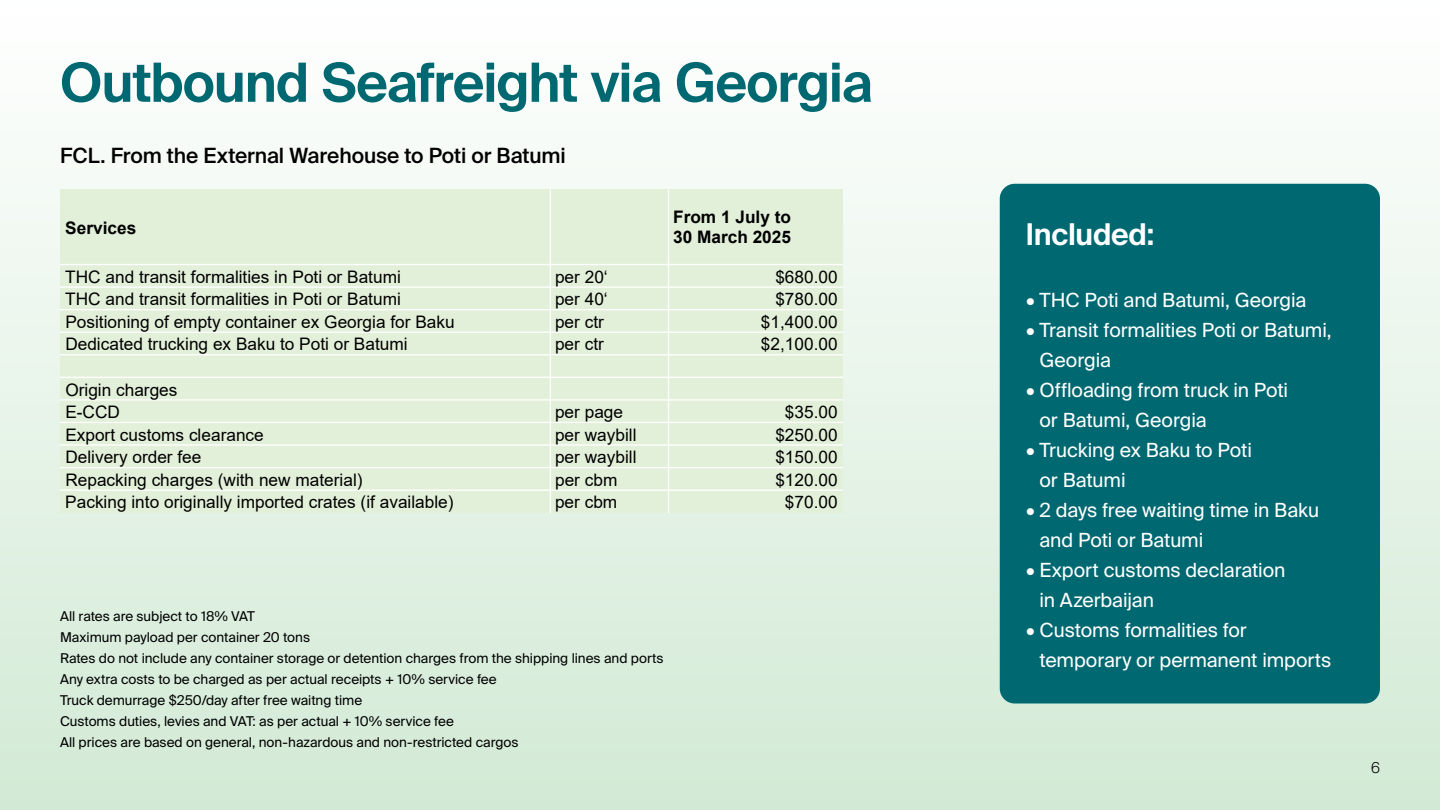
<style>
.page{position:relative;width:1440px;height:810px;background:#fff}
.page>*{position:absolute;margin:0;border:0;box-sizing:border-box;transform-origin:0 0}
.t1{font:600 54px "Suisse Intl";letter-spacing:-.02em;color:#006871}
.t2{font:600 30px "Suisse Intl";letter-spacing:-.01em;color:#fff}
.t3{font:500 21px "Suisse Intl";letter-spacing:-.005em;color:#000}
.t4{font:19.5px/30px "Suisse Intl";letter-spacing:-.005em;color:#fff}
.t5{font:17.25px/22.6px "Arial";color:#000}
.t6{font:700 17.25px/19.9px "Arial";color:#000}
.t7{font:300 15px "Suisse Intl";color:#000}
.t8{font:13.5px/21px "Suisse Intl";color:#000}
</style>
<div class="page">
<div style="left:0;top:0;width:1440px;height:810px;background:linear-gradient(to bottom,#fff,#d2ead5)"></div>
<div style="left:1000px;top:184px;width:380px;height:520px;background:#006871;border-radius:15px"></div>
<div style="left:60px;top:190px;width:783px;height:323px;background:#e2efd9"></div>
<hr style="left:550px;top:190px;width:1px;height:323px;background:#fff">
<hr style="left:668px;top:190px;width:1px;height:323px;background:#fff">
<hr style="left:60px;top:264px;width:783px;height:1px;background:#fff">
<hr style="left:60px;top:286px;width:783px;height:2px;background:#fff">
<hr style="left:60px;top:309px;width:783px;height:1px;background:#fff">
<hr style="left:60px;top:332px;width:783px;height:1px;background:#fff">
<hr style="left:60px;top:354px;width:783px;height:1px;background:#fff">
<hr style="left:60px;top:377px;width:783px;height:1px;background:#fff">
<hr style="left:60px;top:399px;width:783px;height:2px;background:#fff">
<hr style="left:60px;top:422px;width:783px;height:1px;background:#fff">
<hr style="left:60px;top:444px;width:783px;height:2px;background:#fff">
<hr style="left:60px;top:467px;width:783px;height:1px;background:#fff">
<hr style="left:60px;top:489px;width:783px;height:2px;background:#fff">
<h1 class="t1" style="left:60px;top:52px;width:815px">Outbound Seafreight via Georgia</h1>
<p class="t3" style="left:60px;top:143px;width:507px">FCL. From the External Warehouse to Poti or Batumi</p>
<p class="t6" style="left:65px;top:218px;width:72px">Services</p>
<p class="t6" style="left:673px;top:208px;width:119px">From 1 July to<br>30 March 2025</p>
<p class="t5" style="left:65px;top:265px;width:337px">THC and transit formalities in Poti or Batumi</p>
<p class="t5" style="left:555px;top:265px;width:54px">per 20‘</p>
<p class="t5" style="left:775px;top:265px;width:64px">$680.00</p>
<p class="t5" style="left:65px;top:288px;width:337px">THC and transit formalities in Poti or Batumi</p>
<p class="t5" style="left:555px;top:288px;width:54px">per 40‘</p>
<p class="t5" style="left:775px;top:288px;width:64px">$780.00</p>
<p class="t5" style="left:65px;top:310px;width:391px">Positioning of empty container ex Georgia for Baku</p>
<p class="t5" style="left:555px;top:310px;width:50px">per ctr</p>
<p class="t5" style="left:761px;top:310px;width:78px">$1,400.00</p>
<p class="t5" style="left:65px;top:333px;width:344px">Dedicated trucking ex Baku to Poti or Batumi</p>
<p class="t5" style="left:555px;top:333px;width:50px">per ctr</p>
<p class="t5" style="left:761px;top:333px;width:78px">$2,100.00</p>
<p class="t5" style="left:65px;top:378px;width:114px">Origin charges<br>E-CCD</p>
<p class="t5" style="left:555px;top:401px;width:70px">per page</p>
<p class="t5" style="left:785px;top:401px;width:54px">$35.00</p>
<p class="t5" style="left:65px;top:423px;width:200px">Export customs clearance</p>
<p class="t5" style="left:555px;top:423px;width:83px">per waybill</p>
<p class="t5" style="left:775px;top:423px;width:64px">$250.00</p>
<p class="t5" style="left:65px;top:446px;width:138px">Delivery order fee</p>
<p class="t5" style="left:555px;top:446px;width:83px">per waybill</p>
<p class="t5" style="left:775px;top:446px;width:64px">$150.00</p>
<p class="t5" style="left:65px;top:468px;width:299px">Repacking charges (with new material)</p>
<p class="t5" style="left:555px;top:468px;width:64px">per cbm</p>
<p class="t5" style="left:775px;top:468px;width:64px">$120.00</p>
<p class="t5" style="left:65px;top:491px;width:390px">Packing into originally imported crates (if available)</p>
<p class="t5" style="left:555px;top:491px;width:64px">per cbm</p>
<p class="t5" style="left:785px;top:491px;width:54px">$70.00</p>
<p class="t8" style="left:60px;top:606px;width:605px">All rates are subject to 18% VAT<br>Maximum payload per container 20 tons<br>Rates do not include any container storage or detention charges from the shipping lines and ports Any extra costs to be charged as per actual receipts + 10% service fee<br>Truck demurrage $250/day after free waitng time<br>Customs duties, levies and VAT: as per actual + 10% service fee<br>All prices are based on general, non-hazardous and non-restricted cargos</p>
<h2 class="t2" style="left:1026px;top:217px;width:130px">Included:</h2>
<p class="t4" style="left:1026px;top:286px;width:282px">• THC Poti and Batumi, Georgia</p>
<p class="t4" style="left:1039px;top:316px;width:294px;text-indent:-13px">• Transit formalities Poti or Batumi,<br>Georgia</p>
<p class="t4" style="left:1039px;top:376px;width:250px;text-indent:-13px">• Offloading from truck in Poti or Batumi, Georgia</p>
<p class="t4" style="left:1039px;top:436px;width:214px;text-indent:-13px">• Trucking ex Baku to Poti or Batumi</p>
<p class="t4" style="left:1039px;top:496px;width:281px;text-indent:-13px">• 2 days free waiting time in Baku and Poti or Batumi</p>
<p class="t4" style="left:1039px;top:556px;width:247px;text-indent:-13px">• Export customs declaration in Azerbaijan</p>
<p class="t4" style="left:1039px;top:616px;width:293px;text-indent:-13px">• Customs formalities for temporary or permanent imports</p>
<p class="t7" style="left:1371px;top:759px;width:10px">6</p>
</div>
